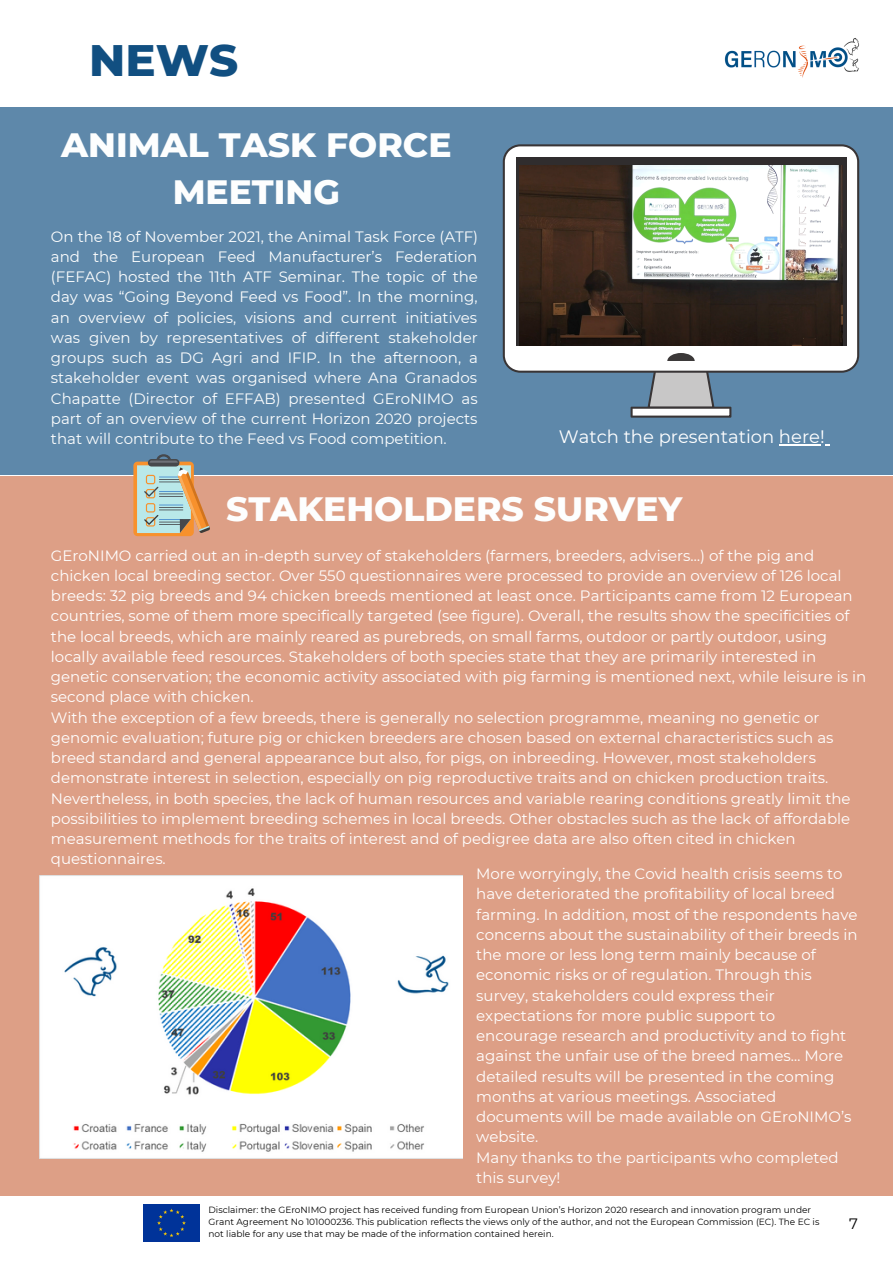
<style>
.page{position:relative;width:893px;height:1264px;background:#fff}
.page>*{position:absolute;margin:0;border:0;box-sizing:border-box;transform-origin:0 0}
.t1{font:800 45px "Montserrat";color:#114f81}
.t2{font:800 34.5px/47.2px "Montserrat";color:#fdfefe;text-align:center}
.t3{font:18px "Montserrat";color:#fff}
.t4{font:15px/20.2px "Montserrat";color:#fff}
.t5{font:15px/20.2px "Montserrat";color:#fdfefe;text-align:justify}
.t6{font:15px "Montserrat";color:#000}
.t7{font:9px/12px "Montserrat";color:#000}
</style>
<div class="page">
<div style="left:143px;top:1204px;width:57px;height:37px;background:#039"></div>
<img style="left:724px;top:38px;width:135px;height:40px">
<div style="left:0;top:476px;width:892px;height:719px;background:#dd9f86"></div>
<div style="left:0;top:108px;width:892px;height:367px;background:#5e88aa"></div>
<svg style="left:502px;top:144px;width:357px;height:229px;background:#dadadb"></svg>
<div style="left:515px;top:157px;width:331px;height:188px;background:#302d2e"></div>
<svg style="left:630px;top:353px;width:101px;height:64px"></svg>
<img style="left:519px;top:165px;width:323px;height:180px">
<img style="left:39px;top:875px;width:423px;height:283px">
<div style="left:133px;top:461px;width:61px;height:75px;background:#f7912d;border-radius:4px"></div>
<svg style="left:137px;top:454px;width:73px;height:79px"></svg>
<hr style="left:779px;top:444px;width:41px;height:1px;background:#fff">
<h1 class="t1" style="left:89px;top:33px;width:150px">NEWS</h1>
<h2 class="t2" style="left:61px;top:121px;width:392px">ANIMAL TASK FORCE<br>MEETING</h2>
<p class="t5" style="left:51px;top:226px;width:428px">On the 18 of November 2021, the Animal Task Force (ATF) and the European Feed Manufacturer’s Federation (FEFAC) hosted the 11th ATF Seminar. The topic of the day was “Going Beyond Feed vs Food”. In the morning, an overview of policies, visions and current initiatives was given by representatives of different stakeholder groups such as DG Agri and IFIP. In the afternoon, a stakeholder event was organised where Ana Granados Chapatte (Director of EFFAB) presented GEroNIMO as part of an overview of the current Horizon 2020 projects that will contribute to the Feed vs Food competition.</p>
<p class="t3" style="left:558px;top:426px;width:267px">Watch the presentation here!</p>
<h2 class="t2" style="left:226px;top:484px;width:458px">STAKEHOLDERS SURVEY</h2>
<p class="t4" style="left:51px;top:545px;width:816px">GEroNIMO carried out an in-depth survey of stakeholders (farmers, breeders, advisers…) of the pig and chicken local breeding sector. Over 550 questionnaires were processed to provide an overview of 126 local breeds: 32 pig breeds and 94 chicken breeds mentioned at least once. Participants came from 12 European countries, some of them more specifically targeted (see figure). Overall, the results show the specificities of the local breeds, which are mainly reared as purebreds, on small farms, outdoor or partly outdoor, using locally available feed resources. Stakeholders of both species state that they are primarily interested in genetic conservation; the economic activity associated with pig farming is mentioned next, while leisure is in second place with chicken.<br>With the exception of a few breeds, there is generally no selection programme, meaning no genetic or genomic evaluation; future pig or chicken breeders are chosen based on external characteristics such as breed standard and general appearance but also, for pigs, on inbreeding. However, most stakeholders demonstrate interest in selection, especially on pig reproductive traits and on chicken production traits.<br>Nevertheless, in both species, the lack of human resources and variable rearing conditions greatly limit the possibilities to implement breeding schemes in local breeds. Other obstacles such as the lack of affordable measurement methods for the traits of interest and of pedigree data are also often cited in chicken questionnaires.</p>
<p class="t4" style="left:476px;top:863px;width:383px">More worryingly, the Covid health crisis seems to have deteriorated the profitability of local breed farming. In addition, most of the respondents have concerns about the sustainability of their breeds in the more or less long term mainly because of economic risks or of regulation. Through this survey, stakeholders could express their expectations for more public support to encourage research and productivity and to fight against the unfair use of the breed names… More detailed results will be presented in the coming months at various meetings. Associated documents will be made available on GEroNIMO’s website.<br>Many thanks to the participants who completed this survey!</p>
<p class="t6" style="left:849px;top:1214px;width:10px">7</p>
<p class="t7" style="left:208px;top:1203px;width:612px">Disclaimer: the GEroNIMO project has received funding from European Union’s Horizon 2020 research and innovation program under<br>Grant Agreement No 101000236. This publication reflects the views only of the author, and not the European Commission (EC). The EC is not liable for any use that may be made of the information contained herein.</p>
</div>
